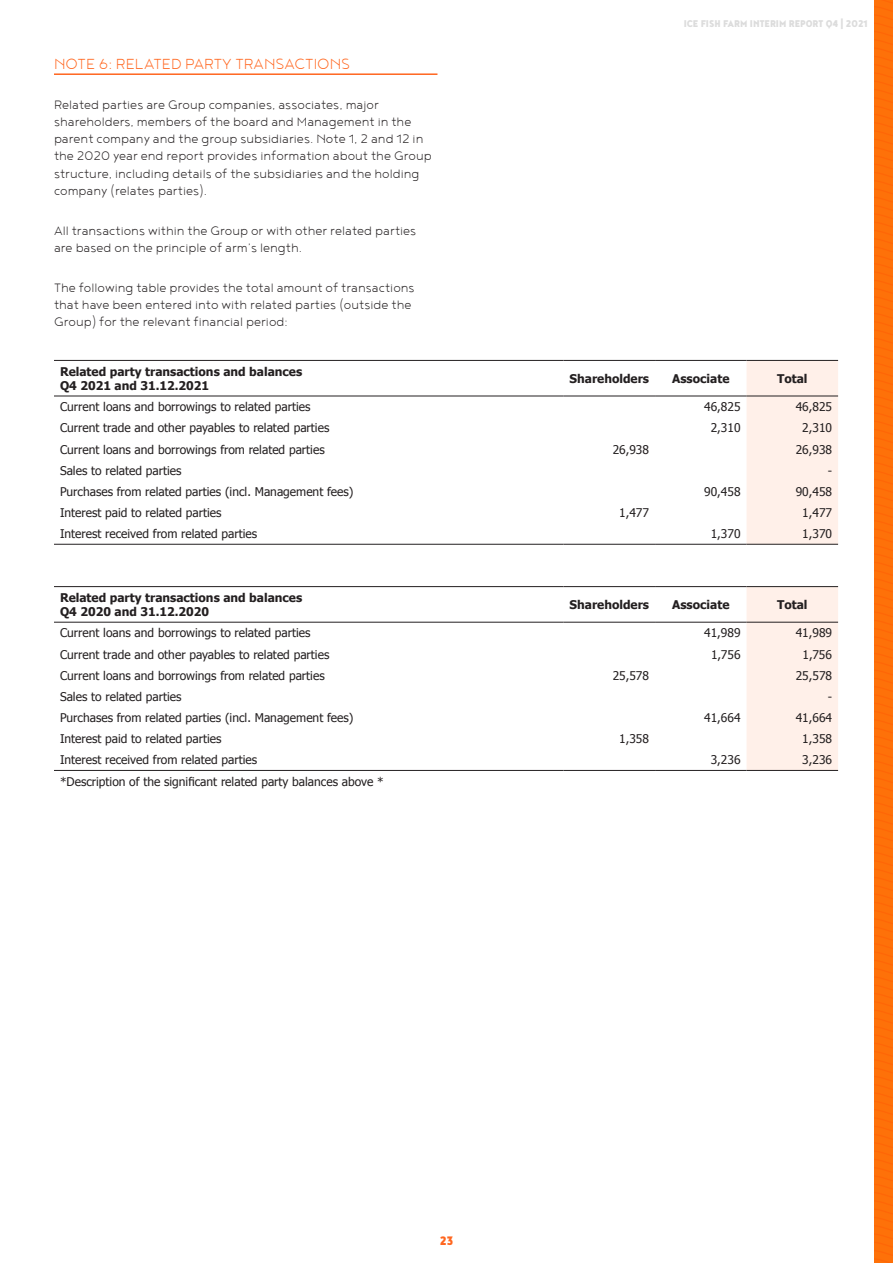
<style>
.page{position:relative;width:893px;height:1263px;background:#fff}
.page>*{position:absolute;margin:0;border:0;box-sizing:border-box;transform-origin:0 0}
.Heading_3{font:300 18px "Noyh W01";color:#ff661f}
.t1{font:300 15px/17.2px "Noyh W01";color:#231f20}
.t2{font:900 15px "Noyh Geometric Slim";color:#ff661f}
.t3{font:12px "Tahoma";color:#231f20}
.t4{font:700 12px/14.4px "Tahoma";color:#231f20}
.t5{font:900 12px "Noyh Geometric Slim";color:#dcdcdc}
</style>
<div class="page">
<img style="left:875px;top:0;width:18px;height:1263px">
<hr style="left:54px;top:73px;width:383px;height:2px;background:#ff661f">
<svg style="left:747px;top:361px;width:91px;height:409px;background:#fef0ea"></svg>
<hr style="left:54px;top:360px;width:510px;height:1px;background:#231f20">
<hr style="left:564px;top:360px;width:91px;height:1px;background:#231f20">
<hr style="left:655px;top:360px;width:92px;height:1px;background:#231f20">
<hr style="left:747px;top:360px;width:91px;height:1px;background:#231f20">
<hr style="left:54px;top:396px;width:510px;height:1px;background:#231f20">
<hr style="left:564px;top:396px;width:91px;height:1px;background:#231f20">
<hr style="left:655px;top:396px;width:92px;height:1px;background:#231f20">
<hr style="left:747px;top:396px;width:91px;height:1px;background:#231f20">
<hr style="left:54px;top:544px;width:510px;height:1px;background:#231f20">
<hr style="left:564px;top:544px;width:91px;height:1px;background:#231f20">
<hr style="left:655px;top:544px;width:92px;height:1px;background:#231f20">
<hr style="left:747px;top:544px;width:91px;height:1px;background:#231f20">
<hr style="left:54px;top:586px;width:510px;height:1px;background:#231f20">
<hr style="left:564px;top:586px;width:91px;height:1px;background:#231f20">
<hr style="left:655px;top:586px;width:92px;height:1px;background:#231f20">
<hr style="left:747px;top:586px;width:91px;height:1px;background:#231f20">
<hr style="left:54px;top:622px;width:510px;height:1px;background:#231f20">
<hr style="left:564px;top:622px;width:91px;height:1px;background:#231f20">
<hr style="left:655px;top:622px;width:92px;height:1px;background:#231f20">
<hr style="left:747px;top:622px;width:91px;height:1px;background:#231f20">
<hr style="left:54px;top:770px;width:510px;height:1px;background:#231f20">
<hr style="left:564px;top:770px;width:91px;height:1px;background:#231f20">
<hr style="left:655px;top:770px;width:92px;height:1px;background:#231f20">
<hr style="left:747px;top:770px;width:91px;height:1px;background:#231f20">
<p class="Heading_3" style="left:54px;top:54px;width:298px">NOTE 6: RELATED PARTY TRANSACTIONS</p>
<p class="t1" style="left:54px;top:95px;width:379px">Related parties are Group companies, associates, major shareholders, members of the board and Management in the parent company and the group subsidiaries. Note 1, 2 and 12 in the 2020 year end report provides information about the Group structure, including details of the subsidiaries and the holding company (relates parties).</p>
<p class="t1" style="left:54px;top:221px;width:364px">All transactions within the Group or with other related parties are based on the principle of arm’s length.</p>
<p class="t1" style="left:54px;top:278px;width:362px">The following table provides the total amount of transactions that have been entered into with related parties (outside the<br>Group) for the relevant financial period:</p>
<p class="t4" style="left:60px;top:363px;width:244px">Related party transactions and balances</p>
<p class="t4" style="left:60px;top:378px;width:151px">Q4 2021 and 31.12.2021</p>
<p class="t5" style="left:684px;top:16px;width:185px">ICE FISH FARM INTERIM REPORT Q4 | 2021</p>
<p class="t4" style="left:570px;top:370px;width:81px">Shareholders</p>
<p class="t4" style="left:672px;top:370px;width:59px">Associate</p>
<p class="t4" style="left:777px;top:370px;width:32px">Total</p>
<p class="t3" style="left:60px;top:399px;width:252px">Current loans and borrowings to related parties</p>
<p class="t3" style="left:704px;top:399px;width:38px">46,825</p>
<p class="t3" style="left:796px;top:399px;width:38px">46,825</p>
<p class="t3" style="left:60px;top:420px;width:271px">Current trade and other payables to related parties</p>
<p class="t3" style="left:711px;top:420px;width:31px">2,310</p>
<p class="t3" style="left:802px;top:420px;width:31px">2,310</p>
<p class="t3" style="left:60px;top:441px;width:266px">Current loans and borrowings from related parties</p>
<p class="t3" style="left:613px;top:441px;width:38px">26,938</p>
<p class="t3" style="left:796px;top:441px;width:38px">26,938</p>
<p class="t3" style="left:60px;top:462px;width:123px">Sales to related parties</p>
<p class="t3" style="left:828px;top:462px;width:6px">-</p>
<p class="t3" style="left:60px;top:483px;width:295px">Purchases from related parties (incl. Management fees)</p>
<p class="t3" style="left:704px;top:483px;width:38px">90,458</p>
<p class="t3" style="left:796px;top:483px;width:38px">90,458</p>
<p class="t3" style="left:60px;top:505px;width:163px">Interest paid to related parties</p>
<p class="t3" style="left:619px;top:505px;width:31px">1,477</p>
<p class="t3" style="left:802px;top:505px;width:31px">1,477</p>
<p class="t3" style="left:60px;top:526px;width:199px">Interest received from related parties</p>
<p class="t3" style="left:711px;top:526px;width:31px">1,370</p>
<p class="t3" style="left:802px;top:526px;width:31px">1,370</p>
<p class="t4" style="left:60px;top:589px;width:244px">Related party transactions and balances<br>Q4 2020 and 31.12.2020</p>
<p class="t4" style="left:570px;top:597px;width:81px">Shareholders</p>
<p class="t4" style="left:672px;top:597px;width:59px">Associate</p>
<p class="t4" style="left:777px;top:597px;width:32px">Total</p>
<p class="t3" style="left:60px;top:625px;width:252px">Current loans and borrowings to related parties</p>
<p class="t3" style="left:704px;top:625px;width:38px">41,989</p>
<p class="t3" style="left:796px;top:625px;width:38px">41,989</p>
<p class="t3" style="left:60px;top:646px;width:271px">Current trade and other payables to related parties</p>
<p class="t3" style="left:711px;top:646px;width:31px">1,756</p>
<p class="t3" style="left:802px;top:646px;width:31px">1,756</p>
<p class="t3" style="left:60px;top:667px;width:266px">Current loans and borrowings from related parties</p>
<p class="t3" style="left:613px;top:667px;width:38px">25,578</p>
<p class="t3" style="left:796px;top:667px;width:38px">25,578</p>
<p class="t3" style="left:60px;top:688px;width:123px">Sales to related parties</p>
<p class="t3" style="left:828px;top:688px;width:6px">-</p>
<p class="t3" style="left:60px;top:710px;width:295px">Purchases from related parties (incl. Management fees)</p>
<p class="t3" style="left:704px;top:710px;width:38px">41,664</p>
<p class="t3" style="left:796px;top:710px;width:38px">41,664</p>
<p class="t3" style="left:60px;top:731px;width:163px">Interest paid to related parties</p>
<p class="t3" style="left:619px;top:731px;width:31px">1,358</p>
<p class="t3" style="left:802px;top:731px;width:31px">1,358</p>
<p class="t3" style="left:60px;top:752px;width:199px">Interest received from related parties</p>
<p class="t3" style="left:711px;top:752px;width:31px">3,236</p>
<p class="t3" style="left:802px;top:752px;width:31px">3,236</p>
<p class="t3" style="left:60px;top:773px;width:325px">*Description of the significant related party balances above *</p>
<p class="t2" style="left:440px;top:1231px;width:15px">23</p>
</div>
